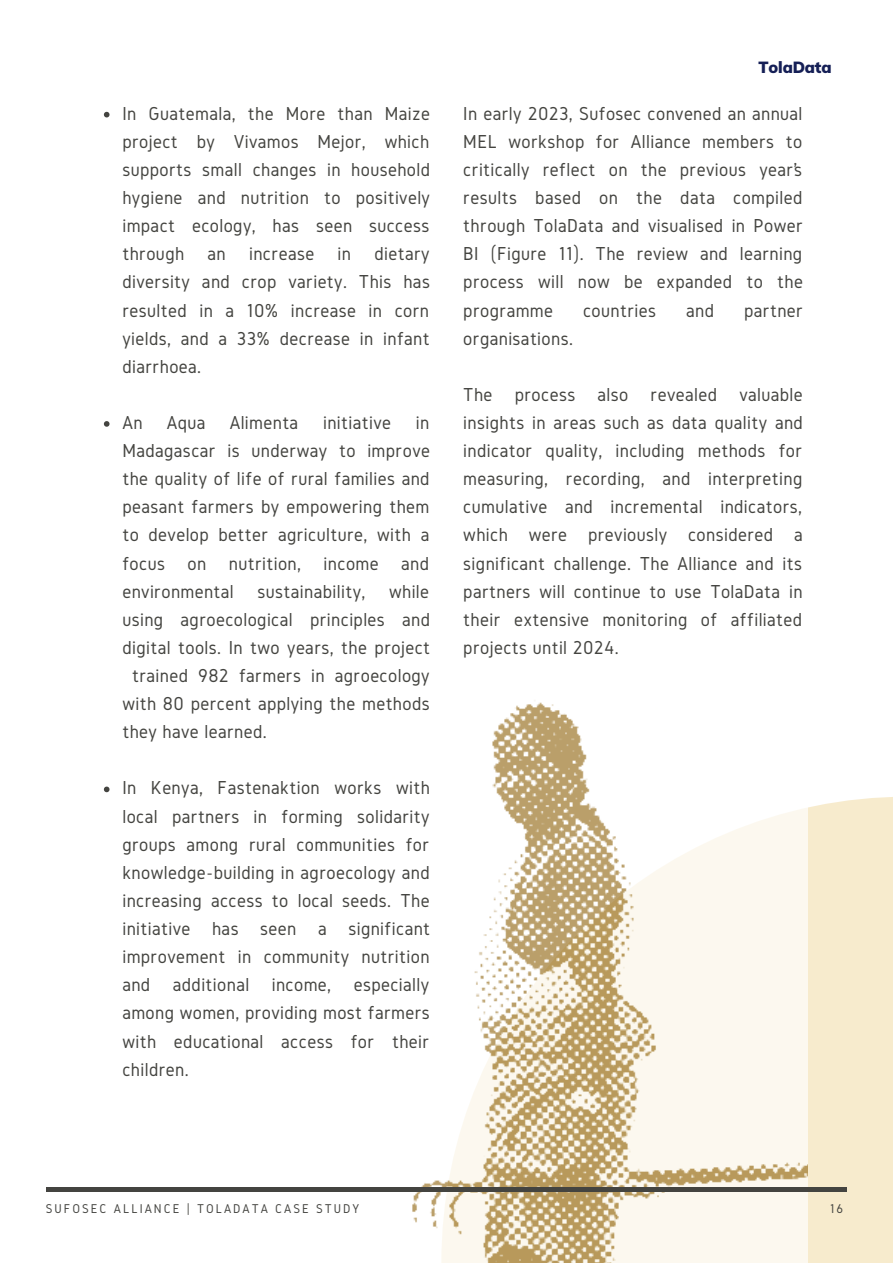
<style>
.page{position:relative;width:893px;height:1264px;background:#fff}
.page>*{position:absolute;margin:0;border:0;box-sizing:border-box;transform-origin:0 0}
.t1{font:19.5px/28px "Gidole";letter-spacing:.02em;color:#444440;text-align:justify}
.t2{font:900 15.9px "Muli";letter-spacing:-.01em;color:#151f56}
.t3{font:13.2px "Gidole";letter-spacing:.15em;color:#444440}
</style>
<div class="page">
<div style="left:441px;top:796px;width:451px;height:466px;background:#f7ebcd"></div>
<img style="left:319px;top:700px;width:488px;height:562px">
<hr style="left:46px;top:1187px;width:800px;height:4px;background:#444440">
<svg style="left:104px;top:112px;width:5px;height:5px"></svg>
<svg style="left:104px;top:421px;width:5px;height:6px"></svg>
<svg style="left:104px;top:786px;width:5px;height:6px"></svg>
<p class="t1" style="left:122px;top:99px;width:309px">In Guatemala, the More than Maize project by Vivamos Mejor, which supports small changes in household hygiene and nutrition to positively impact ecology, has seen success through an increase in dietary diversity and crop variety. This has resulted in a 10% increase in corn yields, and a 33% decrease in infant diarrhoea.</p>
<p class="t1" style="left:122px;top:408px;width:177px">An Aqua Alimenta</p>
<p class="t1" style="left:323px;top:408px;width:69px">initiative</p>
<p class="t1" style="left:416px;top:408px;width:15px">in</p>
<p class="t1" style="left:122px;top:436px;width:309px">Madagascar is underway to improve</p>
<p class="t1" style="left:122px;top:464px;width:309px">the quality of life of rural families and</p>
<p class="t1" style="left:122px;top:492px;width:308px">peasant farmers by empowering them</p>
<p class="t1" style="left:122px;top:520px;width:308px">to develop better agriculture, with a</p>
<p class="t1" style="left:122px;top:548px;width:308px">focus on nutrition, income and</p>
<p class="t1" style="left:122px;top:577px;width:308px">environmental sustainability, while</p>
<p class="t1" style="left:122px;top:605px;width:309px">using agroecological principles and</p>
<p class="t1" style="left:122px;top:633px;width:309px">digital tools. In two years, the project</p>
<p class="t1" style="left:132px;top:661px;width:299px">trained 982 farmers in agroecology</p>
<p class="t1" style="left:122px;top:689px;width:309px">with 80 percent applying the methods</p>
<p class="t1" style="left:122px;top:717px;width:146px">they have learned.</p>
<p class="t1" style="left:122px;top:773px;width:309px">In Kenya, Fastenaktion works with local partners in forming solidarity groups among rural communities for knowledge-building in agroecology and increasing access to local seeds. The initiative has seen a significant improvement in community nutrition and additional income, especially among women, providing most farmers with educational access for their children.</p>
<p class="t2" style="left:758px;top:57px;width:74px">TolaData</p>
<p class="t1" style="left:463px;top:99px;width:341px">In early 2023, Sufosec convened an annual MEL workshop for Alliance members to critically reflect on the previous year’s results based on the data compiled through TolaData and visualised in Power BI (Figure 11). The review and learning process will now be expanded to the programme</p>
<p class="t1" style="left:583px;top:296px;width:74px">countries</p>
<p class="t1" style="left:686px;top:296px;width:29px">and</p>
<p class="t1" style="left:744px;top:296px;width:60px">partner</p>
<p class="t1" style="left:463px;top:324px;width:111px">organisations.</p>
<p class="t1" style="left:463px;top:380px;width:341px">The process also revealed valuable insights in areas such as data quality and indicator quality, including methods for measuring, recording, and interpreting cumulative and incremental indicators, which were previously considered a significant challenge. The Alliance and its partners will continue to use TolaData in their extensive monitoring of affiliated projects until 2024.</p>
<p class="t3" style="left:46px;top:1201px;width:315px">SUFOSEC ALLIANCE | TOLADATA CASE STUDY</p>
<p class="t3" style="left:829px;top:1201px;width:15px">16</p>
</div>
